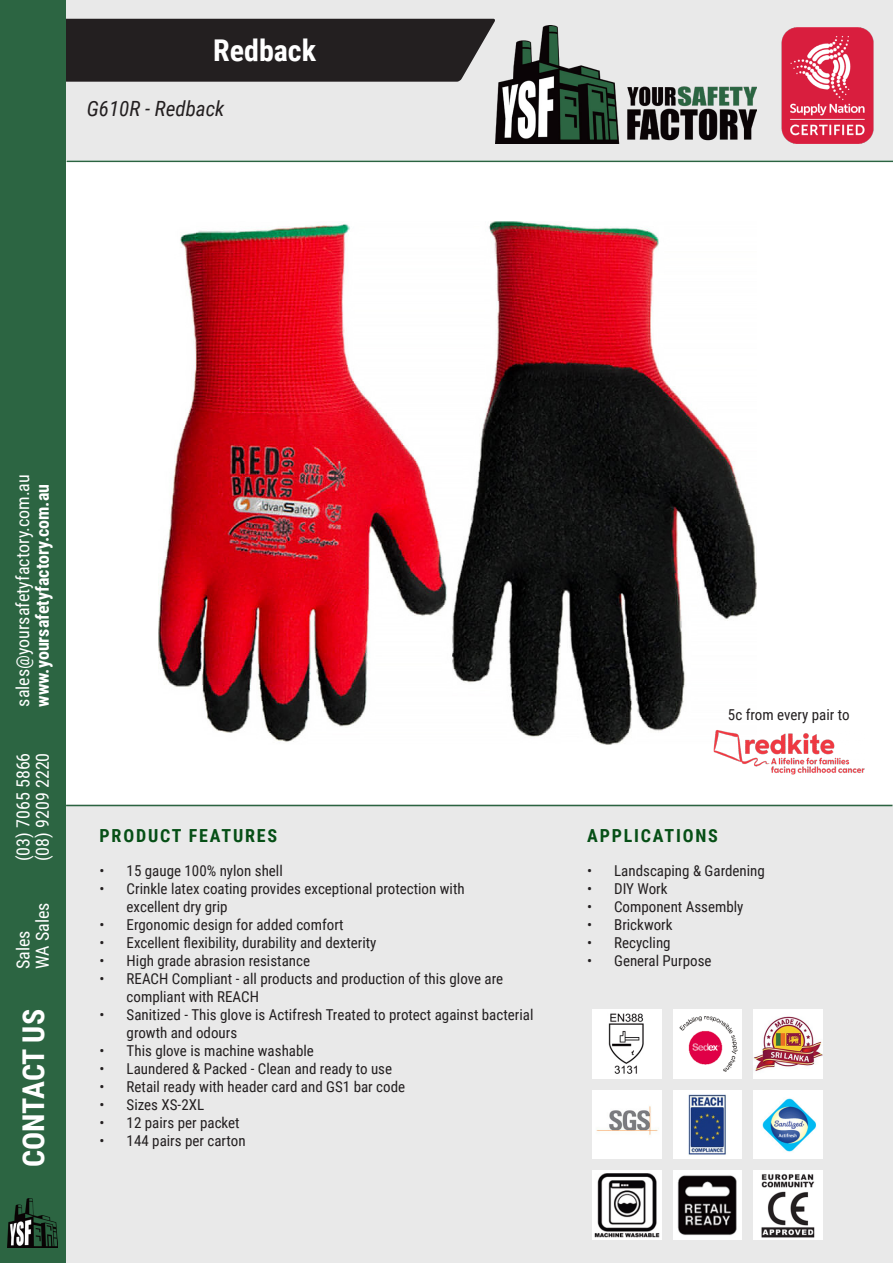
<style>
.page{position:relative;width:893px;height:1263px;background:#fff}
.page>*{position:absolute;margin:0;border:0;box-sizing:border-box;transform-origin:0 0}
.t1{font:700 30px "Roboto Condensed";color:#fff}
.t2{font:italic 21px "Roboto Condensed";color:#231f20}
.t3{font:18px "Roboto Condensed";color:#fff}
.t4{font:700 18px "Roboto Condensed";color:#fff}
.t5{font:700 18px "Roboto Condensed";letter-spacing:.1em;color:#064f16}
.t6{font:15px/18px "Roboto Condensed";color:#231f20}
</style>
<div class="page">
<div style="left:67px;top:805px;width:825px;height:457px;background:#e9e9e9"></div>
<div style="left:66px;top:1px;width:827px;height:159px;background:#e9e9e9"></div>
<hr style="left:67px;top:161px;width:826px;height:1px;background:#2b6441">
<div style="left:65px;top:19px;width:430px;height:63px;background:#231f20"></div>
<img style="left:496px;top:26px;width:261px;height:117px">
<img style="left:781px;top:28px;width:93px;height:115px">
<hr style="left:66px;top:805px;width:826px;height:1px;background:#2b6441">
<img style="left:159px;top:222px;width:597px;height:522px">
<div style="left:0;top:0;width:65px;height:1263px;background:#2c6542"></div>
<img style="left:7px;top:1199px;width:51px;height:48px">
<img style="left:593px;top:1009px;width:68px;height:69px">
<img style="left:673px;top:1009px;width:69px;height:69px">
<img style="left:754px;top:1009px;width:68px;height:69px">
<img style="left:593px;top:1090px;width:68px;height:68px">
<img style="left:673px;top:1090px;width:69px;height:68px">
<img style="left:754px;top:1090px;width:68px;height:68px">
<img style="left:593px;top:1170px;width:68px;height:69px">
<img style="left:673px;top:1170px;width:69px;height:69px">
<img style="left:754px;top:1170px;width:68px;height:69px">
<img style="left:711px;top:722px;width:154px;height:53px">
<p class="t1" style="left:213px;top:29px;width:105px">Redback</p>
<p class="t2" style="left:87px;top:94px;width:139px">G610R - Redback</p>
<p class="t3" style="left:10px;top:707px;width:234px;rotate:-90deg">sales@yoursafetyfactory.com.au</p>
<p class="t4" style="left:30px;top:707px;width:224px;rotate:-90deg">www.yoursafetyfactory.com.au</p>
<p class="t3" style="left:10px;top:861px;width:110px;rotate:-90deg">(03) 7065 5866</p>
<p class="t3" style="left:30px;top:861px;width:110px;rotate:-90deg">(08) 9209 2220</p>
<p class="t3" style="left:30px;top:969px;width:68px;rotate:-90deg">WA Sales</p>
<p class="t3" style="left:10px;top:969px;width:40px;rotate:-90deg">Sales</p>
<p class="t1" style="left:12px;top:1167px;width:159px;rotate:-90deg">CONTACT US</p>
<p class="t5" style="left:100px;top:823px;width:179px">PRODUCT FEATURES</p>
<p class="t6" style="left:100px;top:861px;width:185px">• 15 gauge 100% nylon shell</p>
<p class="t6" style="left:127px;top:879px;width:340px;text-indent:-27px">• Crinkle latex coating provides exceptional protection with excellent dry grip</p>
<p class="t6" style="left:100px;top:915px;width:246px">• Ergonomic design for added comfort</p>
<p class="t6" style="left:100px;top:933px;width:278px">• Excellent flexibility, durability and dexterity</p>
<p class="t6" style="left:100px;top:951px;width:212px">• High grade abrasion resistance</p>
<p class="t6" style="left:127px;top:969px;width:378px;text-indent:-27px">• REACH Compliant - all products and production of this glove are compliant with REACH</p>
<p class="t6" style="left:127px;top:1005px;width:408px;text-indent:-27px">• Sanitized - This glove is Actifresh Treated to protect against bacterial growth and odours</p>
<p class="t6" style="left:100px;top:1041px;width:216px">• This glove is machine washable</p>
<p class="t6" style="left:100px;top:1059px;width:294px">• Laundered &amp; Packed - Clean and ready to use</p>
<p class="t6" style="left:100px;top:1077px;width:307px">• Retail ready with header card and GS1 bar code</p>
<p class="t6" style="left:100px;top:1095px;width:106px">• Sizes XS-2XL</p>
<p class="t6" style="left:100px;top:1113px;width:142px">• 12 pairs per packet</p>
<p class="t6" style="left:100px;top:1131px;width:148px">• 144 pairs per carton</p>
<p class="t6" style="left:728px;top:705px;width:123px">5c from every pair to</p>
<p class="t5" style="left:587px;top:823px;width:132px">APPLICATIONS</p>
<p class="t6" style="left:587px;top:861px;width:179px">• Landscaping &amp; Gardening</p>
<p class="t6" style="left:587px;top:879px;width:82px">• DIY Work</p>
<p class="t6" style="left:587px;top:897px;width:158px">• Component Assembly</p>
<p class="t6" style="left:587px;top:915px;width:87px">• Brickwork</p>
<p class="t6" style="left:587px;top:933px;width:85px">• Recycling</p>
<p class="t6" style="left:587px;top:951px;width:126px">• General Purpose</p>
</div>
